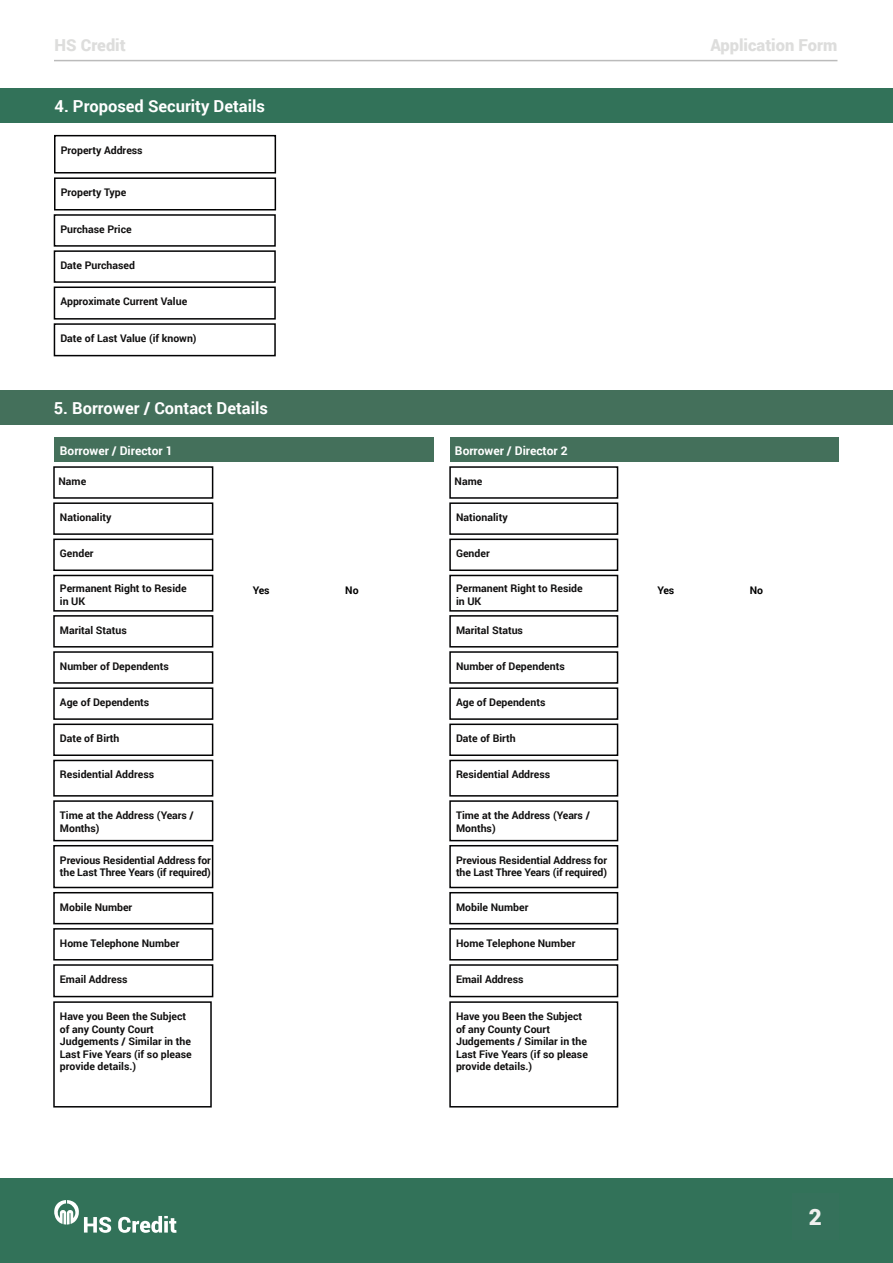
<style>
.page{position:relative;width:893px;height:1263px;background:#fff}
.page>*{position:absolute;margin:0;border:0;box-sizing:border-box;transform-origin:0 0}
.t1{font:900 22.5px "Roboto";color:#f0f0ef}
.t2{font:700 16.5px "Roboto";color:#fff}
.t3{font:900 16.5px "Roboto";color:#dddddc}
.t4{font:700 12px "Roboto";color:#fff}
.t5{font:700 10.5px/12.6px "Roboto";color:#111010}
.t6{font:700 10.5px "Roboto";color:#000}
</style>
<div class="page">
<div style="left:0;top:1178px;width:893px;height:85px;background:#327259"></div>
<svg style="left:54px;top:1200px;width:57px;height:33px"></svg>
<svg style="left:118px;top:1216px;width:59px;height:17px"></svg>
<hr style="left:54px;top:60px;width:783px;height:1px;background:#bbb">
<div style="left:0;top:390px;width:893px;height:35px;background:#44705b"></div>
<div style="left:54px;top:437px;width:380px;height:25px;background:#44705b"></div>
<div style="left:53px;top:466px;width:160px;height:33px;border:2px solid #020203"></div>
<div style="left:53px;top:502px;width:160px;height:33px;border:2px solid #020203"></div>
<div style="left:53px;top:539px;width:160px;height:32px;border:2px solid #020203"></div>
<div style="left:53px;top:575px;width:160px;height:37px;border:2px solid #020203"></div>
<div style="left:53px;top:615px;width:160px;height:32px;border:2px solid #020203"></div>
<div style="left:53px;top:651px;width:160px;height:33px;border:2px solid #020203"></div>
<div style="left:53px;top:687px;width:160px;height:33px;border:2px solid #020203"></div>
<div style="left:53px;top:723px;width:160px;height:33px;border:2px solid #020203"></div>
<div style="left:53px;top:760px;width:160px;height:37px;border:2px solid #020203"></div>
<div style="left:53px;top:800px;width:160px;height:41px;border:2px solid #020203"></div>
<div style="left:53px;top:845px;width:160px;height:43px;border:2px solid #020203"></div>
<div style="left:53px;top:892px;width:160px;height:32px;border:2px solid #020203"></div>
<div style="left:53px;top:928px;width:160px;height:32px;border:2px solid #020203"></div>
<div style="left:53px;top:964px;width:160px;height:33px;border:2px solid #020203"></div>
<div style="left:450px;top:437px;width:389px;height:25px;background:#44705b"></div>
<div style="left:449px;top:466px;width:169px;height:33px;border:2px solid #020203"></div>
<div style="left:449px;top:502px;width:169px;height:33px;border:2px solid #020203"></div>
<div style="left:449px;top:539px;width:169px;height:32px;border:2px solid #020203"></div>
<div style="left:449px;top:575px;width:169px;height:37px;border:2px solid #020203"></div>
<div style="left:449px;top:615px;width:169px;height:32px;border:2px solid #020203"></div>
<div style="left:449px;top:651px;width:169px;height:33px;border:2px solid #020203"></div>
<div style="left:449px;top:687px;width:169px;height:33px;border:2px solid #020203"></div>
<div style="left:449px;top:723px;width:169px;height:33px;border:2px solid #020203"></div>
<div style="left:449px;top:760px;width:169px;height:37px;border:2px solid #020203"></div>
<div style="left:449px;top:800px;width:169px;height:41px;border:2px solid #020203"></div>
<div style="left:449px;top:845px;width:169px;height:43px;border:2px solid #020203"></div>
<div style="left:449px;top:892px;width:169px;height:32px;border:2px solid #020203"></div>
<div style="left:449px;top:928px;width:169px;height:32px;border:2px solid #020203"></div>
<div style="left:449px;top:964px;width:169px;height:33px;border:2px solid #020203"></div>
<div style="left:53px;top:1001px;width:159px;height:106px;border:2px solid #020203"></div>
<div style="left:449px;top:1001px;width:169px;height:106px;border:2px solid #020203"></div>
<div style="left:0;top:88px;width:893px;height:35px;background:#327259"></div>
<div style="left:54px;top:135px;width:222px;height:38px;border:2px solid #020203"></div>
<div style="left:54px;top:177px;width:222px;height:33px;border:2px solid #020203"></div>
<div style="left:54px;top:214px;width:222px;height:33px;border:2px solid #020203"></div>
<div style="left:54px;top:250px;width:222px;height:33px;border:2px solid #020203"></div>
<div style="left:54px;top:286px;width:222px;height:34px;border:2px solid #020203"></div>
<div style="left:54px;top:323px;width:222px;height:33px;border:2px solid #020203"></div>
<h2 class="t3" style="left:55px;top:33px;width:73px">HS Credit</h2>
<h2 class="t3" style="left:710px;top:33px;width:128px">Application Form</h2>
<h2 class="t2" style="left:55px;top:95px;width:212px">4. Proposed Security Details</h2>
<p class="t5" style="left:61px;top:143px;width:84px">Property Address</p>
<p class="t5" style="left:61px;top:186px;width:67px">Property Type</p>
<p class="t5" style="left:60px;top:222px;width:73px">Purchase Price</p>
<p class="t5" style="left:60px;top:259px;width:76px">Date Purchased</p>
<p class="t5" style="left:60px;top:295px;width:128px">Approximate Current Value</p>
<p class="t5" style="left:60px;top:331px;width:138px">Date of Last Value (if known)</p>
<h2 class="t2" style="left:54px;top:397px;width:216px">5. Borrower / Contact Details</h2>
<p class="t4" style="left:60px;top:442px;width:114px">Borrower / Director 1</p>
<p class="t5" style="left:59px;top:474px;width:29px">Name</p>
<p class="t5" style="left:60px;top:511px;width:53px">Nationality</p>
<p class="t5" style="left:60px;top:547px;width:35px">Gender</p>
<p class="t5" style="left:60px;top:582px;width:128px">Permanent Right to Reside in UK</p>
<p class="t5" style="left:60px;top:623px;width:68px">Marital Status</p>
<p class="t5" style="left:60px;top:659px;width:110px">Number of Dependents</p>
<p class="t5" style="left:60px;top:696px;width:91px">Age of Dependents</p>
<p class="t5" style="left:60px;top:732px;width:61px">Date of Birth</p>
<p class="t6" style="left:253px;top:583px;width:18px">Yes</p>
<p class="t6" style="left:345px;top:583px;width:15px">No</p>
<p class="t5" style="left:60px;top:768px;width:96px">Residential Address</p>
<p class="t5" style="left:60px;top:808px;width:135px">Time at the Address (Years /<br>Months)</p>
<p class="t5" style="left:60px;top:853px;width:153px">Previous Residential Address for the Last Three Years (if required)</p>
<p class="t5" style="left:60px;top:900px;width:74px">Mobile Number</p>
<p class="t5" style="left:60px;top:936px;width:121px">Home Telephone Number</p>
<p class="t5" style="left:60px;top:972px;width:69px">Email Address</p>
<p class="t4" style="left:455px;top:442px;width:114px">Borrower / Director 2</p>
<p class="t5" style="left:455px;top:474px;width:29px">Name</p>
<p class="t5" style="left:456px;top:511px;width:53px">Nationality</p>
<p class="t5" style="left:456px;top:547px;width:35px">Gender</p>
<p class="t5" style="left:456px;top:582px;width:128px">Permanent Right to Reside in UK</p>
<p class="t5" style="left:456px;top:623px;width:68px">Marital Status</p>
<p class="t5" style="left:456px;top:659px;width:110px">Number of Dependents</p>
<p class="t5" style="left:456px;top:696px;width:91px">Age of Dependents</p>
<p class="t5" style="left:456px;top:732px;width:61px">Date of Birth</p>
<p class="t5" style="left:456px;top:768px;width:96px">Residential Address</p>
<p class="t5" style="left:456px;top:808px;width:135px">Time at the Address (Years /<br>Months)</p>
<p class="t5" style="left:456px;top:853px;width:153px">Previous Residential Address for the Last Three Years (if required)</p>
<p class="t5" style="left:456px;top:900px;width:74px">Mobile Number</p>
<p class="t5" style="left:456px;top:936px;width:121px">Home Telephone Number</p>
<p class="t5" style="left:456px;top:972px;width:69px">Email Address</p>
<p class="t5" style="left:60px;top:1009px;width:133px">Have you Been the Subject of any County Court<br>Judgements / Similar in the<br>Last Five Years (if so please provide details.)</p>
<p class="t5" style="left:456px;top:1009px;width:133px">Have you Been the Subject of any County Court<br>Judgements / Similar in the<br>Last Five Years (if so please provide details.)</p>
<p class="t6" style="left:657px;top:583px;width:18px">Yes</p>
<p class="t6" style="left:750px;top:583px;width:15px">No</p>
<h1 class="t1" style="left:809px;top:1201px;width:15px">2</h1>
</div>
